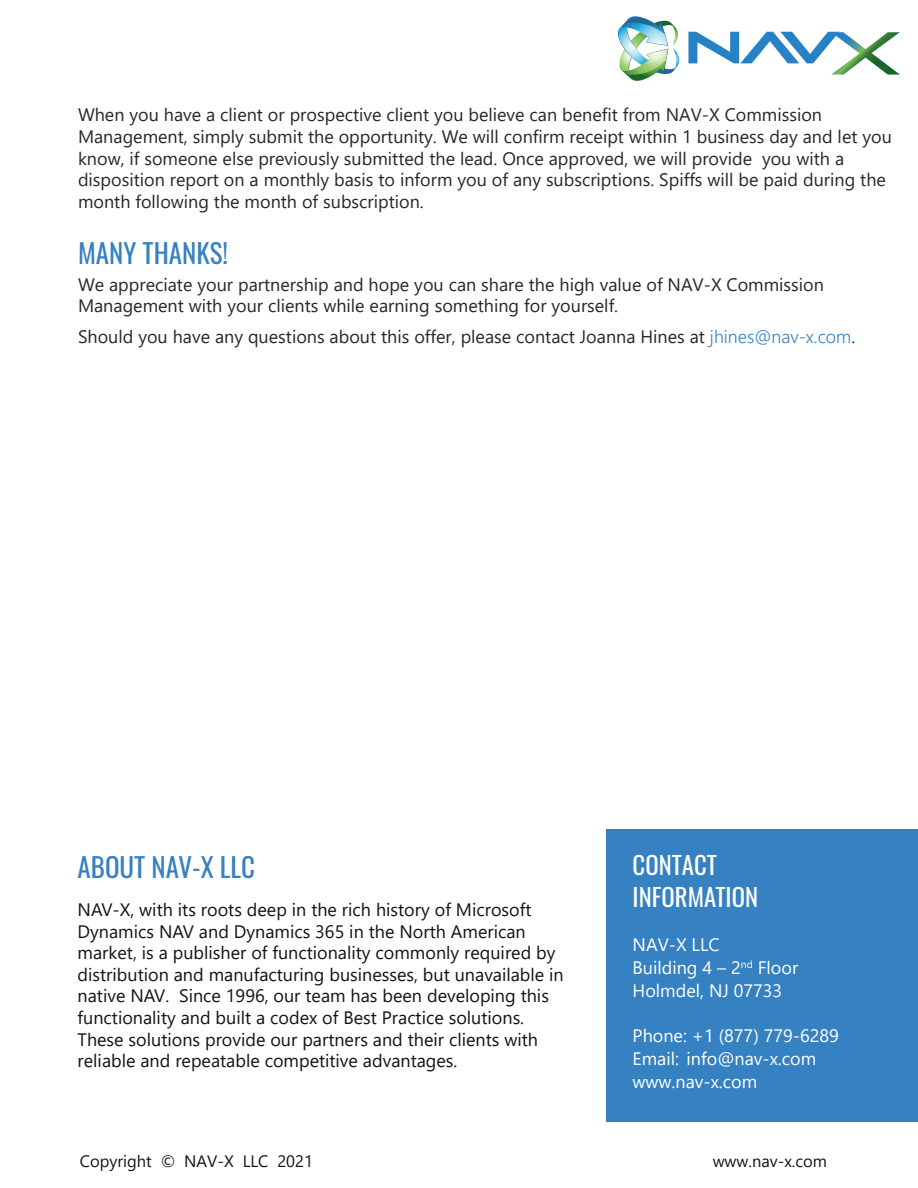
<style>
.page{position:relative;width:918px;height:1188px;background:#fff}
.page>*{position:absolute;margin:0;border:0;box-sizing:border-box;transform-origin:0 0}
.t1{font:27px "Oswald";color:#3581c2}
.t2{font:24.75px/32.1px "Oswald";color:#fff}
.t3{font:18px/21.6px "Segoe UI";color:#24282a}
.t4{font:18px/21.6px "Segoe UI";color:#101418}
.t5{font:18px/23.4px "Segoe UI";color:#fff}
.t6{font:16.5px "Segoe UI";color:#101418}
.s1{font-weight:300;color:#3581c2}
</style>
<div class="page">
<svg style="left:618px;top:16px;width:62px;height:65px"></svg>
<svg style="left:688px;top:31px;width:212px;height:44px"></svg>
<div style="left:606px;top:829px;width:312px;height:293px;background:#3581c2"></div>
<p class="t3" style="left:78px;top:103px;width:815px">When you have a client or prospective client you believe can benefit from NAV-X Commission Management, simply submit the opportunity. We will confirm receipt within 1 business day and let you know, if someone else previously submitted the lead. Once approved, we will provide you with a disposition report on a monthly basis to inform you of any subscriptions. Spiffs will be paid during the month following the month of subscription.</p>
<h1 class="t1" style="left:78px;top:229px;width:152px">MANY THANKS!</h1>
<p class="t3" style="left:78px;top:272px;width:747px">We appreciate your partnership and hope you can share the high value of NAV-X Commission<br>Management with your clients while earning something for yourself.</p>
<p class="t3" style="left:78px;top:324px;width:779px">Should you have any questions about this offer, please contact Joanna Hines at <span class="s1">jhines@nav-x.com</span>.</p>
<h1 class="t1" style="left:78px;top:843px;width:179px">ABOUT NAV-X LLC</h1>
<p class="t4" style="left:78px;top:897px;width:488px">NAV-X, with its roots deep in the rich history of Microsoft Dynamics NAV and Dynamics 365 in the North American market, is a publisher of functionality commonly required by distribution and manufacturing businesses, but unavailable in native NAV. Since 1996, our team has been developing this functionality and built a codex of Best Practice solutions.<br>These solutions provide our partners and their clients with reliable and repeatable competitive advantages.</p>
<h2 class="t2" style="left:633px;top:846px;width:127px">CONTACT<br>INFORMATION</h2>
<p class="t5" style="left:633px;top:931px;width:167px">NAV-X LLC<br>Building 4 – 2<sup>nd</sup> Floor<br>Holmdel, NJ 07733</p>
<p class="t5" style="left:633px;top:1022px;width:208px">Phone: +1 (877) 779-6289<br>Email: info@nav-x.com www.nav-x.com</p>
<p class="t6" style="left:80px;top:1145px;width:235px">Copyright © NAV-X LLC 2021</p>
<p class="t6" style="left:713px;top:1145px;width:116px">www.nav-x.com</p>
</div>
